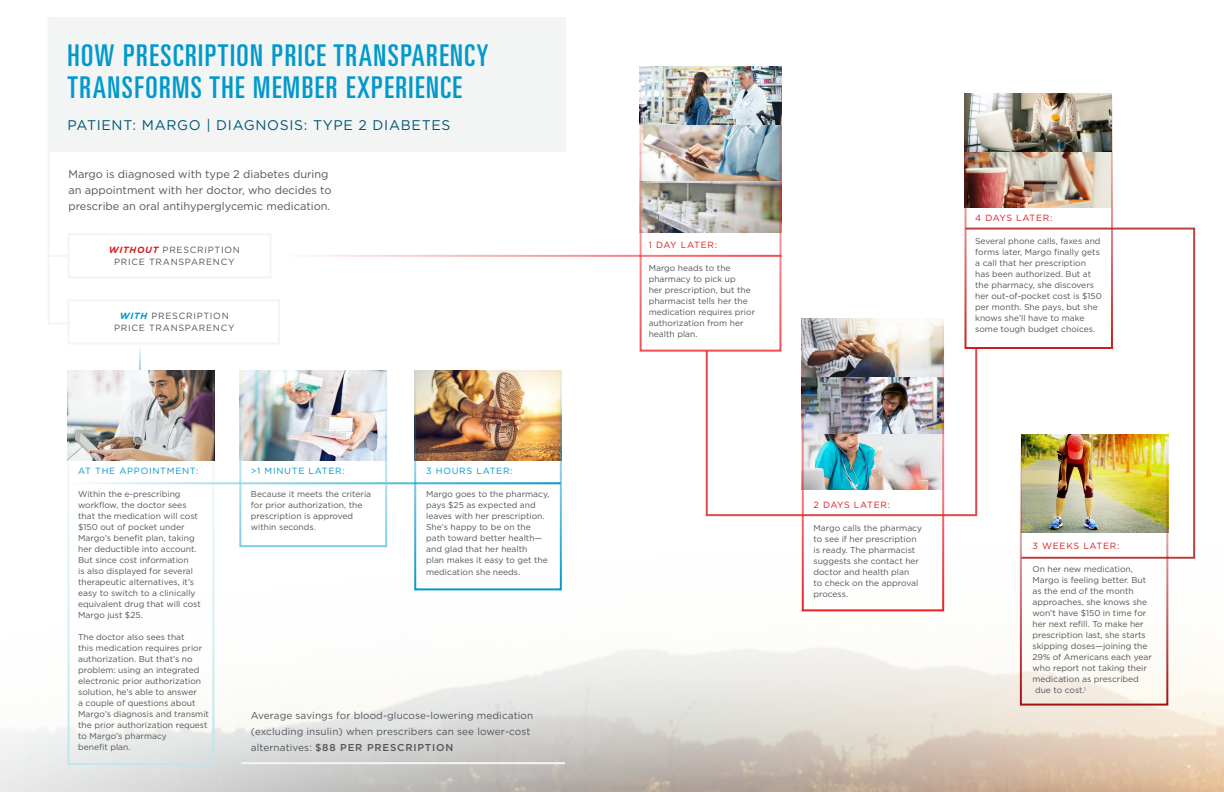
<style>
.page{position:relative;width:1224px;height:792px;background:#fff}
.page>*{position:absolute;margin:0;border:0;box-sizing:border-box;transform-origin:0 0}
.t1{font:ultra-condensed 30px/32px "Univers LT Std";letter-spacing:.05em;color:#09c}
.t2{font:14px "Gotham";letter-spacing:.05em;color:#005677}
.t3{font:11px/16px "Gotham";color:#535459}
.t4{font:10px/16px "Gotham";letter-spacing:.01em;color:#535459}
.t5{font:9px/12px "Gotham";letter-spacing:.08em;color:#535459;text-align:center}
.t6{font:9px "Gotham";letter-spacing:.08em;color:#09c}
.t7{font:9px "Gotham";letter-spacing:.045em;color:#d71e20}
.t8{font:9px "Gotham";letter-spacing:.08em;color:#d71e20}
.t9{font:9px "Gotham";letter-spacing:.055em;color:#d71e20}
.t10{font:8.5px/11px "Gotham";color:#535459}
.s1{font-weight:700;font-style:italic;color:#d71e20}
.s2{font-weight:700;font-style:italic;color:#09c}
.s3{font-weight:500}
</style>
<div class="page">
<img style="left:0;top:66px;width:1224px;height:726px">
<div style="left:67px;top:233px;width:204px;height:45px;border:2px solid #f3f4f4"></div>
<div style="left:49px;top:17px;width:517px;height:134px;background:#f3f4f4"></div>
<div style="left:67px;top:299px;width:213px;height:45px;border:2px solid #f3f4f4"></div>
<svg style="left:47px;top:17px;width:25px;height:308px"></svg>
<hr style="left:139px;top:344px;width:2px;height:30px;background:#80cce6">
<hr style="left:276px;top:255px;width:505px;height:2px;background:#ed2124">
<img style="left:643px;top:69px;width:135px;height:164px">
<img style="left:805px;top:321px;width:136px;height:26px">
<img style="left:705px;top:347px;width:259px;height:170px">
<img style="left:968px;top:94px;width:142px;height:113px">
<img style="left:964px;top:227px;width:232px;height:333px">
<hr style="left:67px;top:482px;width:494px;height:2px;background:#09c">
<img style="left:417px;top:373px;width:142px;height:88px">
<img style="left:242px;top:373px;width:142px;height:88px">
<img style="left:70px;top:373px;width:141px;height:88px">
<div style="left:67px;top:370px;width:147px;height:395px;border:2px solid #bfe6f2"></div>
<div style="left:239px;top:370px;width:148px;height:177px;border:2px solid #80cce6"></div>
<div style="left:965px;top:91px;width:148px;height:258px;border:2px solid #ce1c1e"></div>
<hr style="left:241px;top:762px;width:324px;height:2px;background:#f3f4f4">
<h1 class="t1" style="left:67px;top:39px;width:423px">HOW PRESCRIPTION PRICE TRANSPARENCY<br>TRANSFORMS THE MEMBER EXPERIENCE</h1>
<h2 class="t2" style="left:67px;top:116px;width:385px">PATIENT: MARGO | DIAGNOSIS: TYPE 2 DIABETES</h2>
<p class="t3" style="left:68px;top:166px;width:265px">Margo is diagnosed with type 2 diabetes during an appointment with her doctor, who decides to prescribe an oral antihyperglycemic medication.</p>
<p class="t5" style="left:109px;top:243px;width:133px"><span class="s1">WITHOUT</span> PRESCRIPTION<br>PRICE TRANSPARENCY</p>
<p class="t5" style="left:114px;top:309px;width:122px"><span class="s2">WITH</span> PRESCRIPTION<br>PRICE TRANSPARENCY</p>
<p class="t6" style="left:78px;top:465px;width:122px">AT THE APPOINTMENT:</p>
<p class="t10" style="left:78px;top:489px;width:124px">Within the e-prescribing workflow, the doctor sees that the medication will cost $150 out of pocket under<br>Margo’s benefit plan, taking her deductible into account.<br>But since cost information<br>is also displayed for several therapeutic alternatives, it’s easy to switch to a clinically equivalent drug that will cost<br>Margo just $25.</p>
<p class="t10" style="left:78px;top:631px;width:132px">The doctor also sees that<br>this medication requires prior authorization. But that’s no problem: using an integrated electronic prior authorization solution, he’s able to answer<br>a couple of questions about<br>Margo’s diagnosis and transmit the prior authorization request to Margo’s pharmacy<br>benefit plan.</p>
<p class="t6" style="left:251px;top:465px;width:95px">&gt;1 MINUTE LATER:</p>
<p class="t10" style="left:251px;top:489px;width:122px">Because it meets the criteria for prior authorization, the prescription is approved within seconds.</p>
<p class="t6" style="left:426px;top:465px;width:88px">3 HOURS LATER:</p>
<p class="t10" style="left:426px;top:489px;width:125px">Margo goes to the pharmacy, pays $25 as expected and leaves with her prescription.<br>She’s happy to be on the path toward better health— and glad that her health<br>plan makes it easy to get the</p>
<p class="t10" style="left:426px;top:567px;width:95px">medication she needs.</p>
<p class="t4" style="left:251px;top:707px;width:284px">Average savings for blood-glucose-lowering medication (excluding insulin) when prescribers can see lower-cost alternatives: <span class="s3">$88 PER PRESCRIPTION</span></p>
<p class="t9" style="left:649px;top:239px;width:70px">1 DAY LATER:</p>
<p class="t10" style="left:649px;top:262px;width:108px">Margo heads to the pharmacy to pick up<br>her prescription, but the pharmacist tells her the medication requires prior authorization from her health plan.</p>
<p class="t7" style="left:975px;top:212px;width:79px">4 DAYS LATER:</p>
<p class="t10" style="left:975px;top:235px;width:128px">Several phone calls, faxes and forms later, Margo finally gets a call that her prescription has been authorized. But at the pharmacy, she discovers her out-of-pocket cost is $150 per month. She pays, but she knows she’ll have to make some tough budget choices.</p>
<p class="t7" style="left:813px;top:499px;width:78px">2 DAYS LATER:</p>
<p class="t10" style="left:813px;top:522px;width:110px">Margo calls the pharmacy to see if her prescription is ready. The pharmacist suggests she contact her doctor and health plan<br>to check on the approval process.</p>
<p class="t8" style="left:1032px;top:540px;width:88px">3 WEEKS LATER:</p>
<p class="t10" style="left:1032px;top:564px;width:102px">On her new medication,</p>
<p class="t10" style="left:1032px;top:575px;width:115px">Margo is feeling better. But</p>
<p class="t10" style="left:1032px;top:586px;width:103px">as the end of the month</p>
<p class="t10" style="left:1032px;top:597px;width:116px">approaches, she knows she</p>
<p class="t10" style="left:1032px;top:608px;width:115px">won’t have $150 in time for</p>
<p class="t10" style="left:1032px;top:619px;width:113px">her next refill. To make her</p>
<p class="t10" style="left:1032px;top:630px;width:115px">prescription last, she starts</p>
<p class="t10" style="left:1032px;top:641px;width:117px">skipping doses—joining the</p>
<p class="t10" style="left:1032px;top:652px;width:121px">29% of Americans each year</p>
<p class="t10" style="left:1032px;top:663px;width:116px">who report not taking their</p>
<p class="t10" style="left:1032px;top:674px;width:108px">medication as prescribed</p>
<p class="t10" style="left:1035px;top:685px;width:53px">due to cost.<sup>1</sup></p>
</div>
